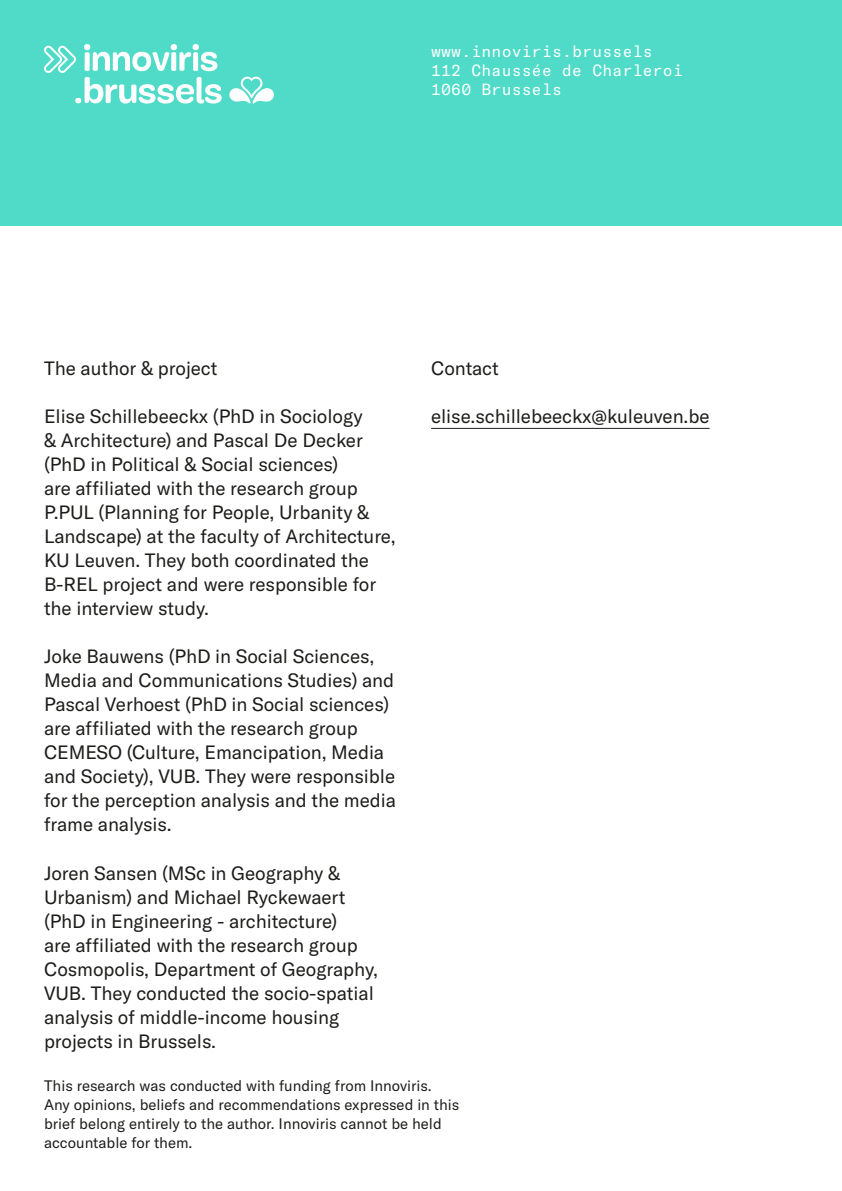
<style>
.page{position:relative;width:842px;height:1191px;background:#50dbc8}
.page>*{position:absolute;margin:0;border:0;box-sizing:border-box;transform-origin:0 0}
.t1{font:19px/24px "GT America";letter-spacing:-.005em;color:#1d1d1b}
.t2{font:16px/19.2px "GT America Mono";letter-spacing:.01em;color:#fff}
.t3{font:15px/19.2px "GT America";color:#1d1d1b}
</style>
<div class="page">
<div style="left:0;top:227px;width:842px;height:964px;background:#fff"></div>
<svg style="left:229px;top:77px;width:45px;height:27px"></svg>
<svg style="left:44px;top:44px;width:178px;height:60px"></svg>
<hr style="left:431px;top:428px;width:279px;height:1px;background:#1d1d1b">
<p class="t2" style="left:431px;top:42px;width:253px">www.innoviris.brussels<br>112 Chaussée de Charleroi<br>1060 Brussels</p>
<p class="t1" style="left:44px;top:357px;width:175px">The author &amp; project</p>
<p class="t1" style="left:44px;top:405px;width:353px">Elise Schillebeeckx (PhD in Sociology<br>&amp; Architecture) and Pascal De Decker (PhD in Political &amp; Social sciences)<br>are affiliated with the research group P.PUL (Planning for People, Urbanity &amp; Landscape) at the faculty of Architecture, KU Leuven. They both coordinated the B-REL project and were responsible for the interview study.</p>
<p class="t1" style="left:44px;top:645px;width:353px">Joke Bauwens (PhD in Social Sciences, Media and Communications Studies) and Pascal Verhoest (PhD in Social sciences) are affiliated with the research group CEMESO (Culture, Emancipation, Media and Society), VUB. They were responsible for the perception analysis and the media frame analysis.</p>
<p class="t1" style="left:44px;top:860px;width:336px">Joren Sansen (MSc in Geography &amp; Urbanism) and Michael Ryckewaert (PhD in Engineering - architecture)<br>are affiliated with the research group Cosmopolis, Department of Geography, VUB. They conducted the socio-spatial analysis of middle-income housing projects in Brussels.</p>
<p class="t1" style="left:431px;top:357px;width:69px">Contact</p>
<p class="t1" style="left:431px;top:405px;width:280px">elise.schillebeeckx@kuleuven.be</p>
<p class="t3" style="left:44px;top:1076px;width:417px">This research was conducted with funding from Innoviris.<br>Any opinions, beliefs and recommendations expressed in this brief belong entirely to the author. Innoviris cannot be held accountable for them.</p>
</div>
